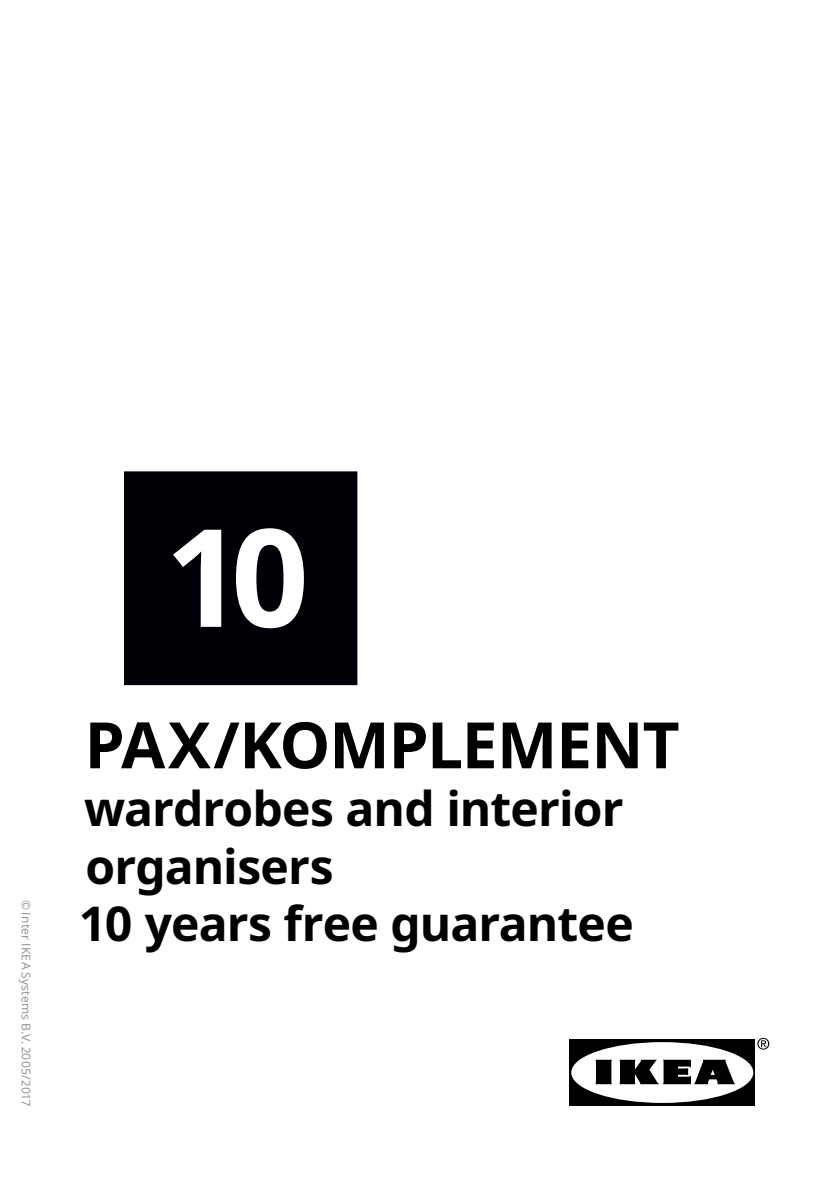
<style>
.page{position:relative;width:840px;height:1191px;background:#fff}
.page>*{position:absolute;margin:0;border:0;box-sizing:border-box;transform-origin:0 0}
.t1{font:700 64px "Noto IKEA Latin";letter-spacing:-.02em;color:#000}
.t2{font:700 48px/57.6px "Noto IKEA Latin";letter-spacing:-.02em;color:#000}
.t3{font:12px "Noto IKEA Latin";letter-spacing:.015em;color:#939598}
</style>
<div class="page">
<div style="left:569px;top:1039px;width:185px;height:67px;background:#000"></div>
<div style="left:571px;top:1042px;width:181px;height:61px;background:#fff;border-radius:50%"></div>
<svg style="left:757px;top:1037px;width:11px;height:12px"></svg>
<svg style="left:595px;top:1059px;width:17px;height:25px"></svg>
<svg style="left:619px;top:1059px;width:116px;height:25px"></svg>
<svg style="left:124px;top:471px;width:233px;height:214px;fill:#000107"></svg>
<p class="t3" style="left:35px;top:899px;width:208px;rotate:90deg">© Inter IKEA Systems B.V. 2005/2017</p>
<h1 class="t1" style="left:84px;top:700px;width:596px">PAX/KOMPLEMENT</h1>
<p class="t2" style="left:81px;top:778px;width:554px">wardrobes and interior organisers<br>10 years free guarantee</p>
</div>
